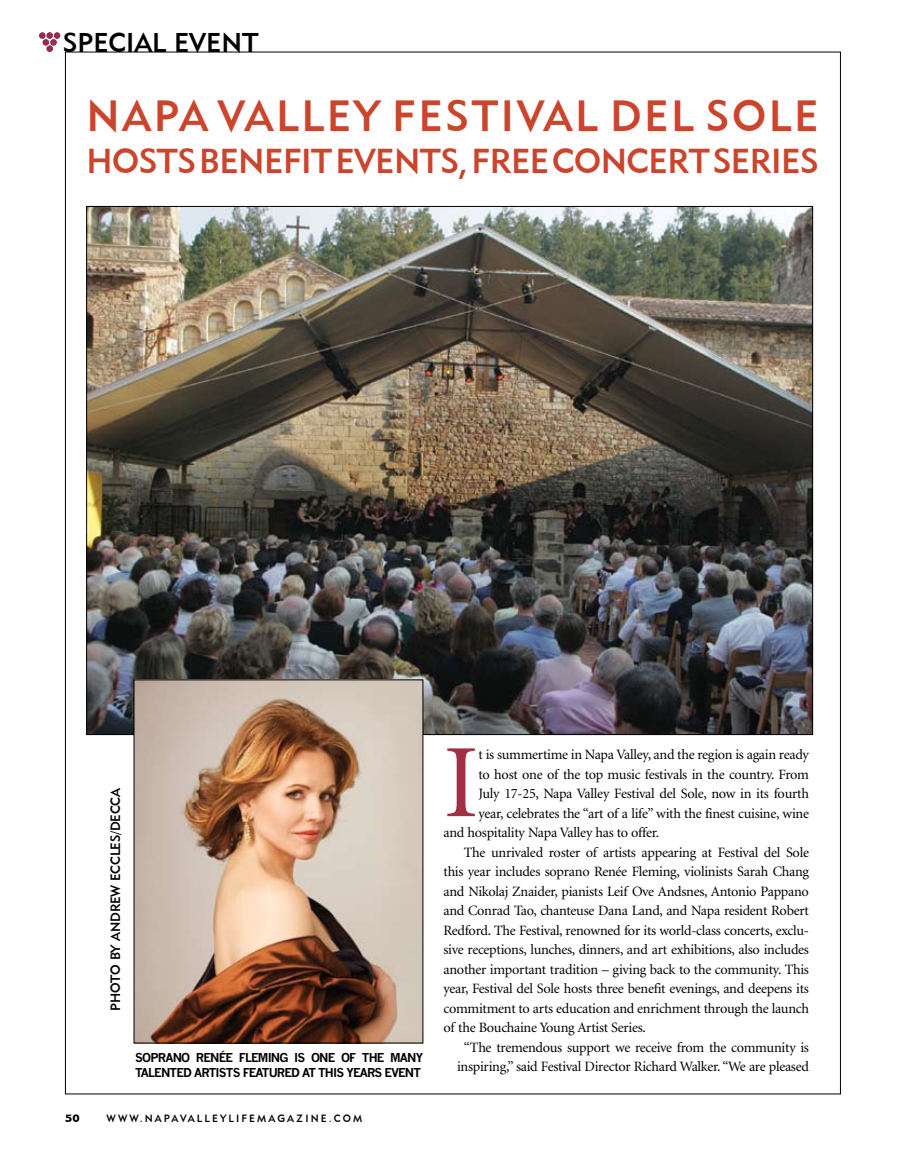
<style>
.page{position:relative;width:905px;height:1161px;background:#fff}
.page>*{position:absolute;margin:0;border:0;box-sizing:border-box;transform-origin:0 0}
.t1{font:104.25px "Minion";color:#a13045}
.t2{font:43.5px "Geometric 415 BT Medium A";letter-spacing:.06em;color:#ca452c}
.t3{font:34.5px "Geometric 415 BT Medium A";letter-spacing:-.015em;color:#ca452c}
.t4{font:27px "Geometric 415 BT Medium A";color:#000}
.t5{font:14.25px "Minion";letter-spacing:-.02em;color:#000}
.t6{font:13.5px "Geometric 415 BT Medium A";letter-spacing:-.015em;color:#000}
.t7{font:700 12px/14.4px "News Gothic";letter-spacing:-.07em;color:#000}
.t8{font:10.5px "Geometric 415 BT Medium A";letter-spacing:.2em;color:#000}
.t9{font:10.5px "Geometric 415 BT Black A";color:#000;scale:1.2 1}
</style>
<div class="page">
<div style="left:39px;top:32px;width:6px;height:7px;background:#982a4f;border-radius:50%"></div>
<div style="left:54px;top:32px;width:6px;height:7px;background:#982a4f;border-radius:50%"></div>
<div style="left:43px;top:39px;width:6px;height:7px;background:#982a4f;border-radius:50%"></div>
<div style="left:50px;top:39px;width:7px;height:7px;background:#982a4f;border-radius:50%"></div>
<div style="left:47px;top:32px;width:6px;height:7px;background:#982a4f;border-radius:50%"></div>
<svg style="left:47px;top:46px;width:6px;height:6px"></svg>
<img style="left:88px;top:208px;width:723px;height:525px">
<img style="left:136px;top:682px;width:285px;height:359px">
<h3 class="t4" style="left:63px;top:26px;width:16px">SPECIAL</h3>
<h3 class="t4" style="left:174px;top:26px;width:86px">EVENT</h3>
<h2 class="t2" style="left:87px;top:90px;width:733px">NAPA VALLEY FESTIVAL DEL SOLE</h2>
<h3 class="t3" style="left:87px;top:140px;width:733px">HOSTS BEN EFIT EVENTS, FREE CONCERT SERIES</h3>
<p class="t6" style="left:107px;top:1011px;width:224px;rotate:-90deg">PHOTO BY ANDREW ECCLES/DECCA</p>
<p class="t7" style="left:135px;top:1050px;width:290px">SOPRANO REN ÉE FLEMING IS ONE OF THE MANY<br>TALENTED ARTISTS FEATURED AT THIS YEARS EVENT</p>
<p class="t9" style="left:65px;top:1112px;width:14px">50</p>
<p class="t8" style="left:107px;top:1112px;width:48px">WWW.NAPA</p>
<p class="t8" style="left:180px;top:1112px;width:17px">VALLEYLI</p>
<p class="t8" style="left:241px;top:1112px;width:122px">FE MAGAZIN E.COM</p>
<h1 class="t1" style="left:443px;top:732px;width:37px">I</h1>
<p class="t5" style="left:478px;top:748px;width:332px">t is summertime in Napa Valley, and the region is again ready</p>
<p class="t5" style="left:478px;top:767px;width:332px">to host one of the top music festivals in the country. From</p>
<p class="t5" style="left:478px;top:787px;width:332px">July 17-25, Napa Valley Festival del Sole, now in its fourth</p>
<p class="t5" style="left:478px;top:806px;width:332px">year, celebrates the “art of a life” with the finest cuisine, wine</p>
<p class="t5" style="left:443px;top:826px;width:217px">and hospitality Napa Valley has to offer.</p>
<p class="t5" style="left:464px;top:845px;width:347px">The unrivaled roster of artists appearing at Festival del Sole</p>
<p class="t5" style="left:443px;top:865px;width:367px">this year includes soprano Renée Fleming, violinists Sarah Chang</p>
<p class="t5" style="left:443px;top:884px;width:367px">and Nikolaj Znaider, pianists Leif Ove Andsnes, Antonio Pappano</p>
<p class="t5" style="left:443px;top:904px;width:367px">and Conrad Tao, chanteuse Dana Land, and Napa resident Robert</p>
<p class="t5" style="left:443px;top:923px;width:367px">Redford. The Festival, renowned for its world-class concerts, exclu-</p>
<p class="t5" style="left:443px;top:943px;width:367px">sive receptions, lunches, dinners, and art exhibitions, also includes</p>
<p class="t5" style="left:443px;top:962px;width:367px">another important tradition – giving back to the community. This</p>
<p class="t5" style="left:443px;top:982px;width:367px">year, Festival del Sole hosts three benefit evenings, and deepens its</p>
<p class="t5" style="left:443px;top:1001px;width:367px">commitment to arts education and enrichment through the launch</p>
<p class="t5" style="left:443px;top:1021px;width:204px">of the Bouchaine Young Artist Series.</p>
<p class="t5" style="left:464px;top:1040px;width:347px">“The tremendous support we receive from the community is</p>
<p class="t5" style="left:457px;top:1060px;width:353px">inspiring,” said Festival Director Richard Walker. “We are pleased</p>
</div>
